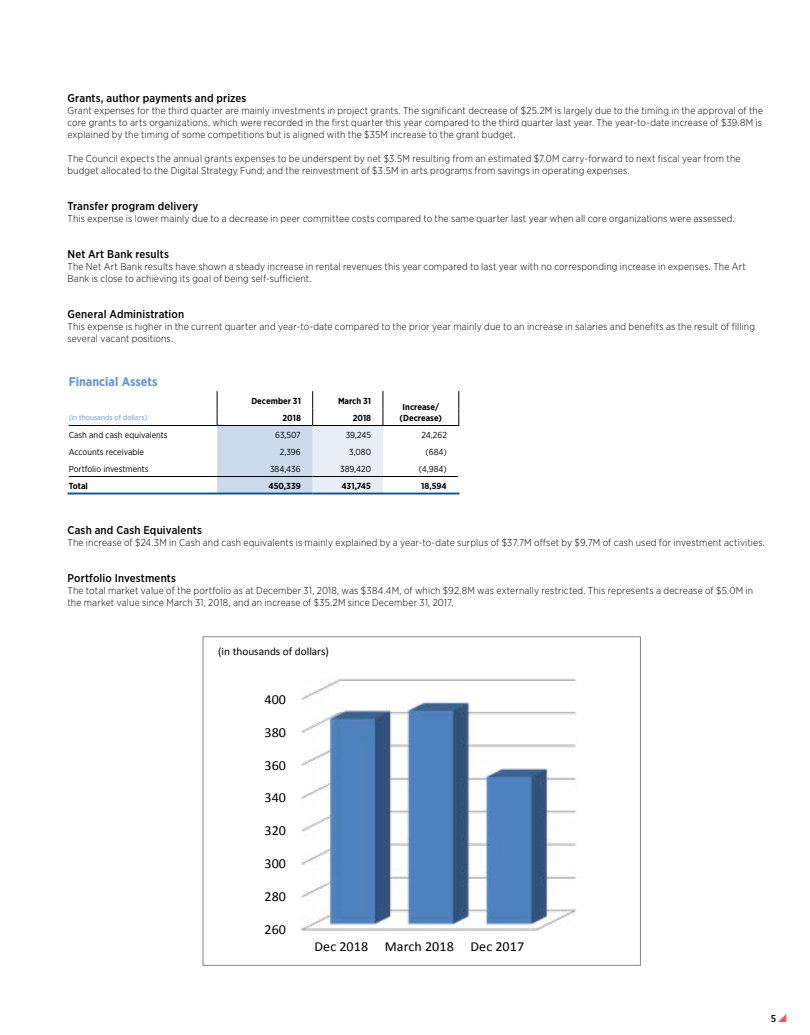
<style>
.page{position:relative;width:810px;height:1035px;background:#fff}
.page>*{position:absolute;margin:0;border:0;box-sizing:border-box;transform-origin:0 0}
.t1{font:13.75px "Calibri";color:#000}
.t2{font:700 12.5px "Gotham Narrow";color:#6094d8}
.t3{font:500 11.25px "Gotham Narrow";letter-spacing:.015em;color:#000}
.t4{font:11.12px "Calibri";letter-spacing:-.005em;color:#000}
.t5{font:300 10px/12px "Gotham Narrow";letter-spacing:.015em;color:#000}
.t6{font:500 10px "Gotham Narrow";color:#000}
.t7{font:8.75px "Gotham Narrow";color:#000}
.t8{font:700 8.75px "Gotham Narrow";color:#000}
.t9{font:7.5px "Gotham Narrow";color:#6094d8}
</style>
<div class="page">
<svg style="left:458px;top:391px;width:1px;height:34px"></svg>
<svg style="left:217px;top:391px;width:166px;height:102px"></svg>
<hr style="left:69px;top:425px;width:148px;height:1px;background:#000">
<hr style="left:217px;top:425px;width:96px;height:1px;background:#000">
<hr style="left:313px;top:425px;width:70px;height:1px;background:#000">
<hr style="left:383px;top:425px;width:76px;height:1px;background:#000">
<hr style="left:69px;top:476px;width:148px;height:1px;background:#000">
<hr style="left:217px;top:476px;width:96px;height:1px;background:#000">
<hr style="left:313px;top:476px;width:70px;height:1px;background:#000">
<hr style="left:383px;top:476px;width:75px;height:1px;background:#000">
<hr style="left:68px;top:493px;width:149px;height:1px;background:#005392">
<hr style="left:217px;top:493px;width:96px;height:1px;background:#005392">
<hr style="left:313px;top:493px;width:70px;height:1px;background:#005392">
<hr style="left:383px;top:493px;width:76px;height:1px;background:#005392">
<img style="left:301px;top:678px;width:276px;height:253px">
<div style="left:203px;top:636px;width:438px;height:330px;border:1px solid #868686"></div>
<p class="t3" style="left:67px;top:91px;width:180px">Grants, author payments and prizes</p>
<p class="t5" style="left:68px;top:104px;width:697px;text-align:justify">Grant expenses for the third quarter are mainly investments in project grants. The significant decrease of $25.2M is largely due to the timing in the approval of the core grants to arts organizations, which were recorded in the first quarter this year compared to the third quarter last year. The year-to-date increase of $39.8M is explained by the timing of some competitions but is aligned with the $35M increase to the grant budget.</p>
<p class="t5" style="left:68px;top:152px;width:675px">The Council expects the annual grants expenses to be underspent by net $3.5M resulting from an estimated $7.0M carry-forward to next fiscal year from the budget allocated to the Digital Strategy Fund; and the reinvestment of $3.5M in arts programs from savings in operating expenses.</p>
<p class="t3" style="left:68px;top:199px;width:132px">Transfer program delivery</p>
<p class="t5" style="left:68px;top:212px;width:669px">This expense is lower mainly due to a decrease in peer committee costs compared to the same quarter last year when all core organizations were assessed.</p>
<p class="t3" style="left:68px;top:247px;width:103px">Net Art Bank results</p>
<p class="t5" style="left:68px;top:260px;width:680px">The Net Art Bank results have shown a steady increase in rental revenues this year compared to last year with no corresponding increase in expenses. The Art<br>Bank is close to achieving its goal of being self-sufficient.</p>
<p class="t3" style="left:68px;top:307px;width:118px">General Administration</p>
<p class="t5" style="left:68px;top:320px;width:689px">This expense is higher in the current quarter and year-to-date compared to the prior year mainly due to an increase in salaries and benefits as the result of filling several vacant positions.</p>
<p class="t2" style="left:69px;top:373px;width:90px">Financial Assets</p>
<p class="t8" style="left:251px;top:395px;width:51px">December 31</p>
<p class="t8" style="left:338px;top:395px;width:35px">March 31</p>
<p class="t8" style="left:403px;top:401px;width:38px">Increase/</p>
<p class="t9" style="left:69px;top:413px;width:80px">(in thousands of dollars)</p>
<p class="t8" style="left:283px;top:412px;width:20px">2018</p>
<p class="t8" style="left:353px;top:412px;width:20px">2018</p>
<p class="t8" style="left:400px;top:412px;width:44px">(Decrease)</p>
<p class="t7" style="left:69px;top:429px;width:100px">Cash and cash equivalents</p>
<p class="t7" style="left:275px;top:429px;width:27px">63,507</p>
<p class="t7" style="left:346px;top:429px;width:27px">39,245</p>
<p class="t7" style="left:422px;top:429px;width:27px">24,262</p>
<p class="t7" style="left:69px;top:446px;width:77px">Accounts receivable</p>
<p class="t7" style="left:280px;top:446px;width:22px">2,396</p>
<p class="t7" style="left:349px;top:446px;width:23px">3,080</p>
<p class="t7" style="left:426px;top:446px;width:23px">(684)</p>
<p class="t7" style="left:69px;top:463px;width:81px">Portfolio investments</p>
<p class="t7" style="left:270px;top:463px;width:32px">384,436</p>
<p class="t7" style="left:340px;top:463px;width:32px">389,420</p>
<p class="t7" style="left:419px;top:463px;width:30px">(4,984)</p>
<p class="t8" style="left:69px;top:480px;width:21px">Total</p>
<p class="t8" style="left:268px;top:480px;width:34px">450,339</p>
<p class="t8" style="left:341px;top:480px;width:31px">431,745</p>
<p class="t8" style="left:421px;top:480px;width:27px">18,594</p>
<p class="t3" style="left:68px;top:523px;width:136px">Cash and Cash Equivalents</p>
<p class="t5" style="left:68px;top:536px;width:699px">The increase of $24.3M in Cash and cash equivalents is mainly explained by a year-to-date surplus of $37.7M offset by $9.7M of cash used for investment activities.</p>
<p class="t3" style="left:68px;top:571px;width:110px">Portfolio Investments</p>
<p class="t5" style="left:68px;top:584px;width:687px">The total market value of the portfolio as at December 31, 2018, was $384.4M, of which $92.8M was externally restricted. This represents a decrease of $5.0M in the market value since March 31, 2018, and an increase of $35.2M since December 31, 2017.</p>
<p class="t4" style="left:218px;top:644px;width:112px">(in thousands of dollars)</p>
<h1 class="t1" style="left:265px;top:691px;width:23px">400</h1>
<h1 class="t1" style="left:265px;top:724px;width:23px">380</h1>
<h1 class="t1" style="left:265px;top:756px;width:23px">360</h1>
<h1 class="t1" style="left:265px;top:789px;width:23px">340</h1>
<h1 class="t1" style="left:265px;top:822px;width:23px">320</h1>
<h1 class="t1" style="left:265px;top:855px;width:23px">300</h1>
<h1 class="t1" style="left:265px;top:888px;width:23px">280</h1>
<h1 class="t1" style="left:265px;top:920px;width:23px">260</h1>
<h1 class="t1" style="left:315px;top:938px;width:211px">Dec 2018 March 2018 Dec 2017</h1>
<p class="t6" style="left:771px;top:1012px;width:7px">5</p>
</div>
